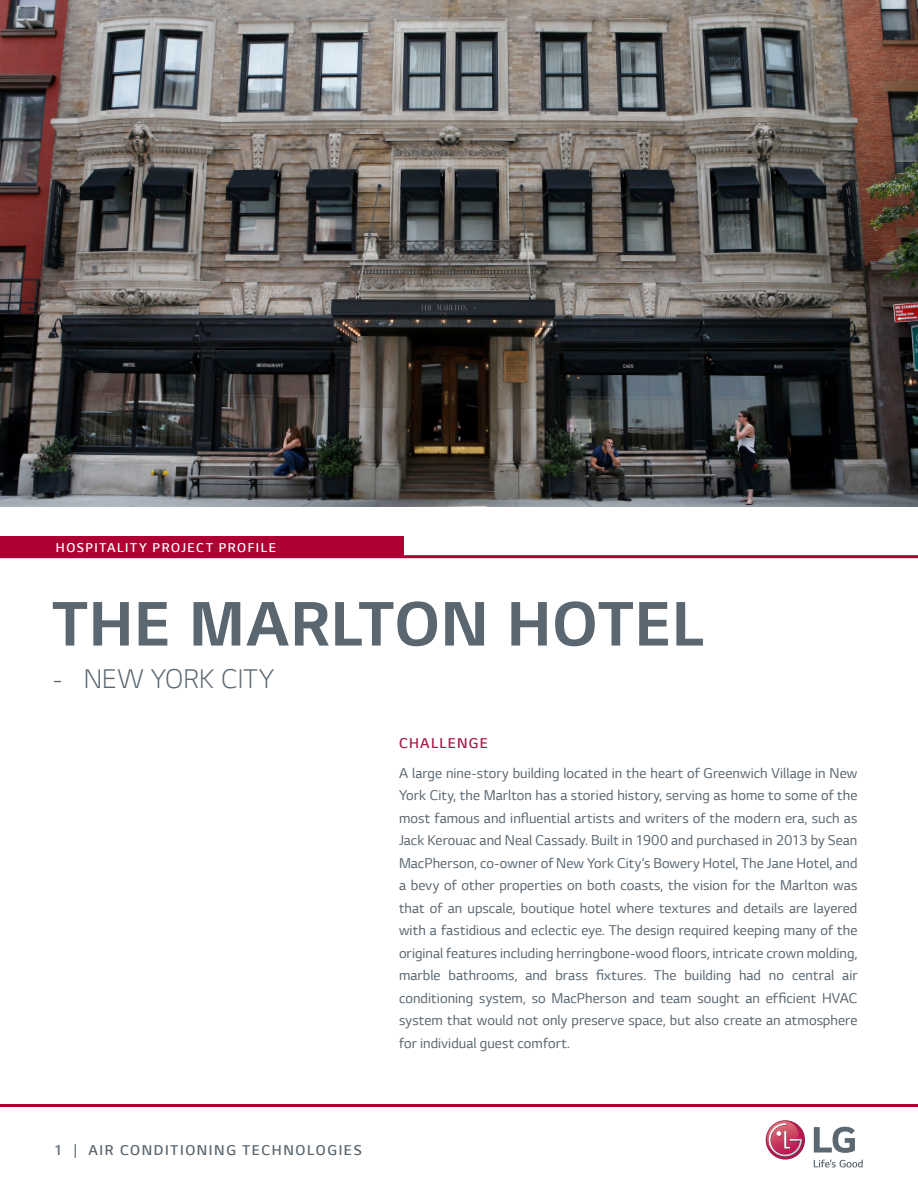
<style>
.page{position:relative;width:918px;height:1188px;background:#fff}
.page>*{position:absolute;margin:0;border:0;box-sizing:border-box;transform-origin:0 0}
.Body{font:700 66px "LG Smart";letter-spacing:.01em;color:#5a6670}
.Body-2{font:300 28.5px "LG Smart";letter-spacing:.01em;color:#5a6670}
.Body-3{font:15px/22.5px "LG Smart";letter-spacing:.005em;color:#5a6670;text-align:justify}
.t1{font:300 15px "LG Smart";letter-spacing:.105em;color:#5a6670}
.Body-4{font:300 15px "LG Smart";letter-spacing:.085em;color:#a41c4d}
.Body-5{font:300 13.5px "LG Smart";letter-spacing:.11em;color:#fff}
</style>
<div class="page">
<svg style="left:814px;top:1160px;width:49px;height:7px"></svg>
<svg style="left:814px;top:1127px;width:41px;height:26px"></svg>
<svg style="left:766px;top:1120px;width:39px;height:40px"></svg>
<svg style="left:765px;top:1121px;width:38px;height:36px"></svg>
<hr style="left:0;top:1104px;width:918px;height:3px;background:#ae0032">
<div style="left:0;top:536px;width:404px;height:19px;background:#ae0032"></div>
<hr style="left:0;top:555px;width:918px;height:3px;background:#ae0032">
<img style="left:0;top:0;width:918px;height:506px">
<p class="Body-5" style="left:56px;top:540px;width:222px">HOSPITALITY PROJECT PROFILE</p>
<p class="Body" style="left:52px;top:584px;width:652px">THE MARLTON HOTEL</p>
<p class="Body-2" style="left:52px;top:662px;width:223px">- NEW YORK CITY</p>
<p class="t1" style="left:54px;top:1141px;width:309px">1 | AIR CONDITIONING TECHNOLOGIES</p>
<p class="Body-4" style="left:399px;top:735px;width:90px">CHALLENGE</p>
<p class="Body-3" style="left:399px;top:762px;width:460px">A large nine-story building located in the heart of Greenwich Village in New York City, the Marlton has a storied history, serving as home to some of the most famous and influential artists and writers of the modern era, such as Jack Kerouac and Neal Cassady. Built in 1900 and purchased in 2013 by Sean MacPherson, co-owner of New York City’s Bowery Hotel, The Jane Hotel, and a bevy of other properties on both coasts, the vision for the Marlton was that of an upscale, boutique hotel where textures and details are layered with a fastidious and eclectic eye. The design required keeping many of the original features including herringbone-wood floors, intricate crown molding, marble bathrooms, and brass fixtures. The building had no central air conditioning system, so MacPherson and team sought an efficient HVAC system that would not only preserve space, but also create an atmosphere for individual guest comfort.</p>
</div>
